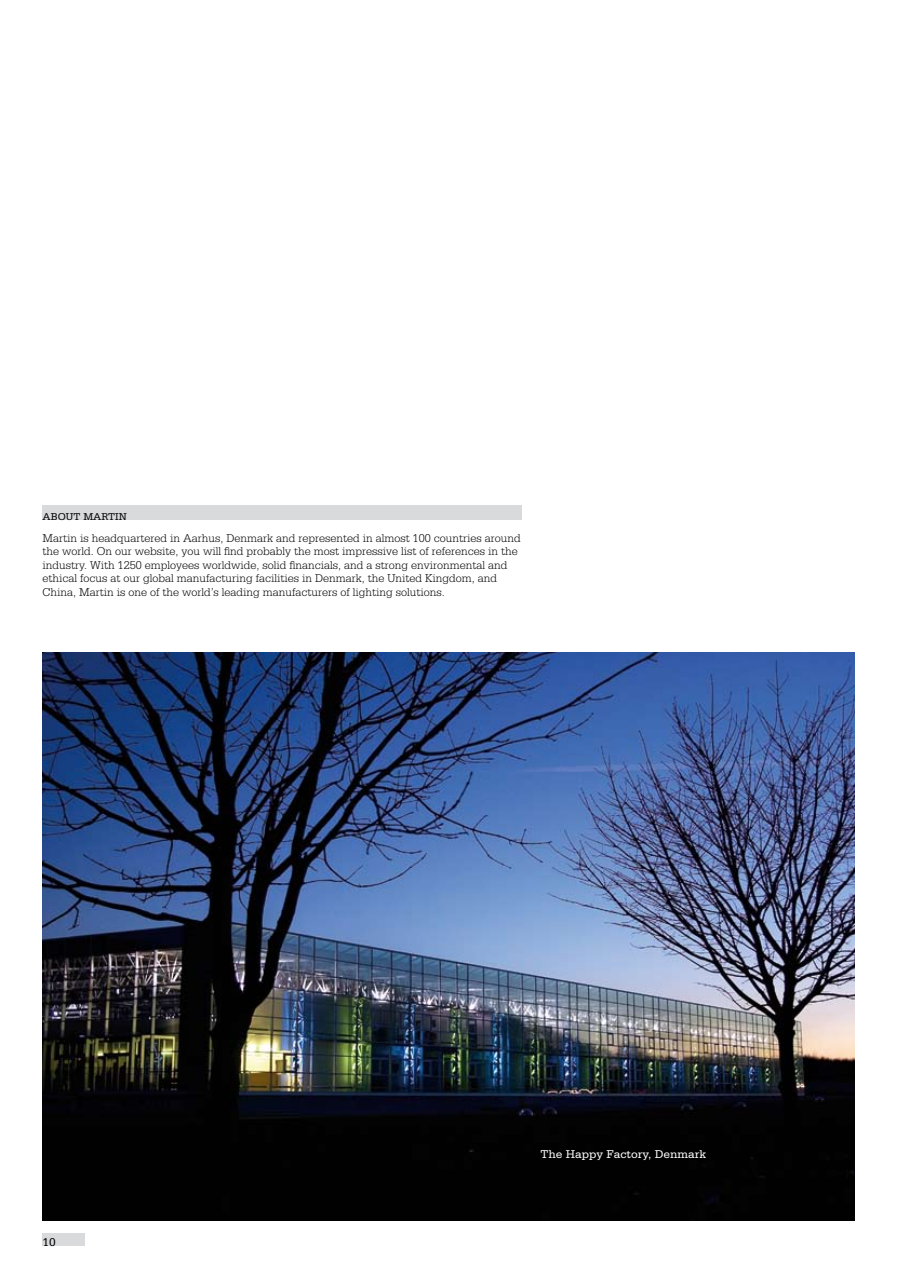
<style>
.page{position:relative;width:918px;height:1263px;background:#fff}
.page>*{position:absolute;margin:0;border:0;box-sizing:border-box;transform-origin:0 0}
.t1{font:300 12px/13.5px "Serifa";color:#000}
.t2{font:12px "Serifa";color:#fff}
.t3{font:12px "Serifa";color:#000}
.t4{font:10.5px "Serifa";color:#000}
</style>
<div class="page">
<div style="left:43px;top:1233px;width:42px;height:13px;background:#d8dadc"></div>
<img style="left:43px;top:653px;width:811px;height:567px">
<div style="left:43px;top:505px;width:479px;height:14px;background:#d8dadc"></div>
<p class="t4" style="left:43px;top:510px;width:86px">About Martin</p>
<p class="t1" style="left:43px;top:531px;width:480px">Martin is headquartered in Aarhus, Denmark and represented in almost 100 countries around the world. On our website, you will find probably the most impressive list of references in the industry. With 1250 employees worldwide, solid financials, and a strong environmental and ethical focus at our global manufacturing facilities in Denmark, the United Kingdom, and China, Martin is one of the world’s leading manufacturers of lighting solutions.</p>
<p class="t3" style="left:43px;top:1235px;width:15px">10</p>
<p class="t2" style="left:540px;top:1147px;width:167px">The Happy Factory, Denmark</p>
</div>
